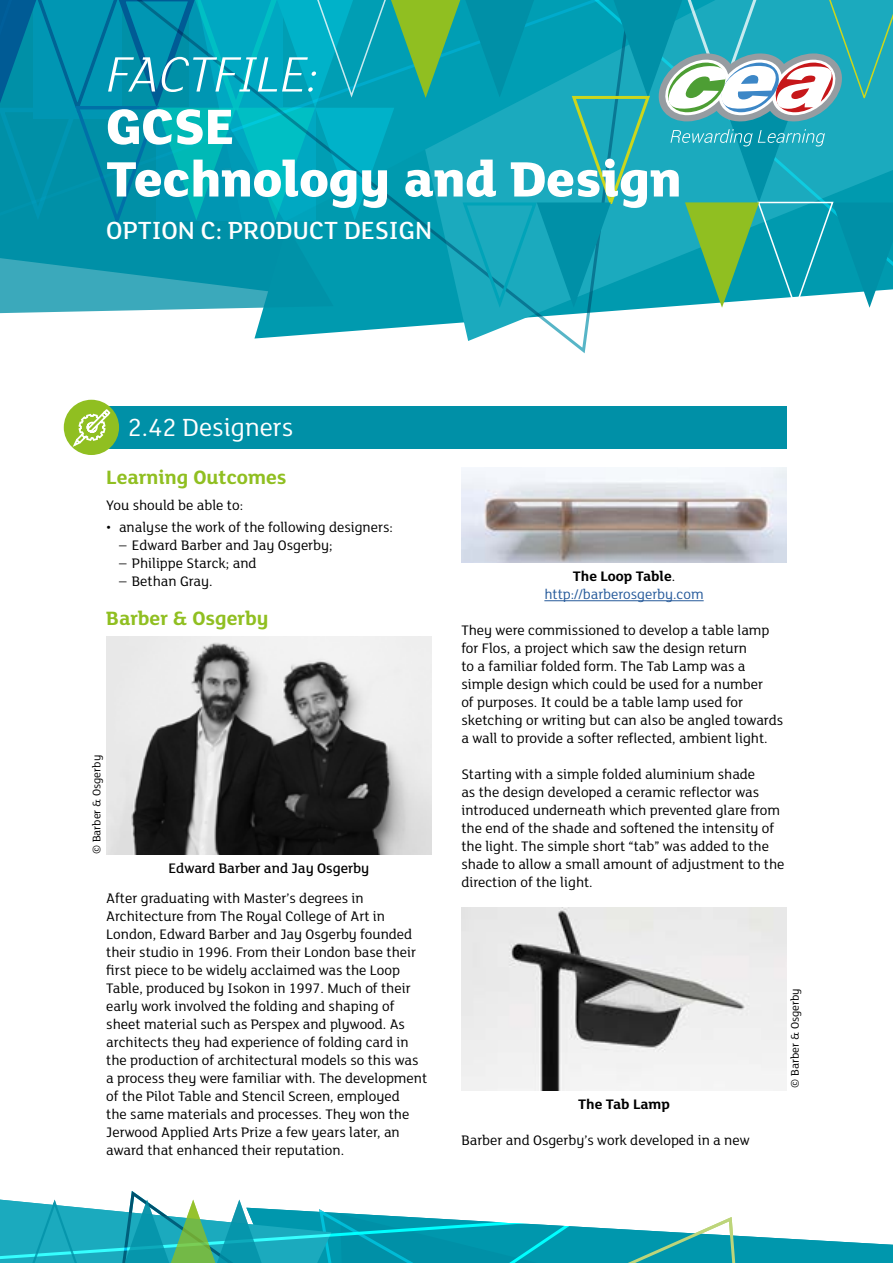
<style>
.page{position:relative;width:893px;height:1263px;background:#fff}
.page>*{position:absolute;margin:0;border:0;box-sizing:border-box;transform-origin:0 0}
.t1{font:800 54px/52.5px "FS Lola";color:#fff}
.t2{font:italic 300 54px "FS Lola";color:#fff}
.t3{font:500 27px "FS Lola";color:#fff}
.t4{font:27px "FS Lola";color:#fff}
.t5{font:700 21px "FS Lola";color:#90bf21}
.t6{font:15px/18px "FS Lola";color:#000}
.t7{font:15px/18px "FS Lola";color:#275b9b;text-align:center}
.t8{font:500 15px "FS Lola";color:#000}
.t9{font:700 15px "FS Lola";color:#000}
.t10{font:12px "FS Lola";color:#000}
.s1{font-weight:700;color:#000}
.s2{color:#000}
</style>
<div class="page">
<svg style="left:0;top:312px;width:598px;height:42px"></svg>
<svg style="left:0;top:0;width:893px;height:312px;background:#1aa2b2"></svg>
<div style="left:106px;top:406px;width:681px;height:42px;background:#0090a7"></div>
<div style="left:64px;top:400px;width:55px;height:55px;background:#90bf21;border-radius:50%"></div>
<svg style="left:71px;top:408px;width:41px;height:41px"></svg>
<img style="left:106px;top:637px;width:326px;height:217px">
<hr style="left:544px;top:600px;width:160px;height:1px;background:#275b9b">
<img style="left:461px;top:468px;width:326px;height:95px">
<img style="left:461px;top:908px;width:326px;height:182px">
<svg style="left:0;top:1191px;width:893px;height:72px"></svg>
<h1 class="t2" style="left:106px;top:39px;width:214px">FACTFILE:</h1>
<h1 class="t1" style="left:106px;top:97px;width:577px">GCSE<br>Technology and Design</h1>
<h2 class="t3" style="left:106px;top:213px;width:327px">OPTION C: PRODUCT DESIGN</h2>
<h2 class="t4" style="left:128px;top:409px;width:167px">2.42 Designers</h2>
<h3 class="t5" style="left:106px;top:462px;width:182px">Learning Outcomes</h3>
<p class="t6" style="left:106px;top:495px;width:138px">You should be able to:</p>
<p class="t6" style="left:106px;top:518px;width:288px">• analyse the work of the following designers:</p>
<p class="t6" style="left:119px;top:536px;width:215px">– Edward Barber and Jay Osgerby;</p>
<p class="t6" style="left:119px;top:554px;width:139px">– Philippe Starck; and</p>
<p class="t6" style="left:119px;top:572px;width:95px">– Bethan Gray.</p>
<h3 class="t5" style="left:106px;top:604px;width:164px">Barber &amp; Osgerby</h3>
<p class="t10" style="left:89px;top:854px;width:101px;rotate:-90deg">© Barber &amp; Osgerby</p>
<p class="t8" style="left:168px;top:858px;width:203px">Edward Barber and Jay Osgerby</p>
<p class="t6" style="left:106px;top:889px;width:322px">After graduating with Master’s degrees in Architecture from The Royal College of Art in London, Edward Barber and Jay Osgerby founded their studio in 1996. From their London base their first piece to be widely acclaimed was the Loop Table, produced by Isokon in 1997. Much of their early work involved the folding and shaping of sheet material such as Perspex and plywood. As architects they had experience of folding card in the production of architectural models so this was a process they were familiar with. The development of the Pilot Table and Stencil Screen, employed<br>the same materials and processes. They won the Jerwood Applied Arts Prize a few years later, an award that enhanced their reputation.</p>
<p class="t7" style="left:544px;top:566px;width:161px"><span class="s1">The Loop Table</span><span class="s2">. </span>http://barberosgerby.com</p>
<p class="t6" style="left:461px;top:620px;width:323px">They were commissioned to develop a table lamp for Flos, a project which saw the design return<br>to a familiar folded form. The Tab Lamp was a simple design which could be used for a number<br>of purposes. It could be a table lamp used for sketching or writing but can also be angled towards a wall to provide a softer reflected, ambient light.</p>
<p class="t6" style="left:461px;top:764px;width:325px">Starting with a simple folded aluminium shade<br>as the design developed a ceramic reflector was introduced underneath which prevented glare from the end of the shade and softened the intensity of the light. The simple short “tab” was added to the shade to allow a small amount of adjustment to the direction of the light.</p>
<p class="t9" style="left:578px;top:1093px;width:93px">The Tab Lamp</p>
<p class="t6" style="left:461px;top:1130px;width:290px">Barber and Osgerby’s work developed in a new</p>
<p class="t10" style="left:787px;top:1087px;width:101px;rotate:-90deg">© Barber &amp; Osgerby</p>
</div>
